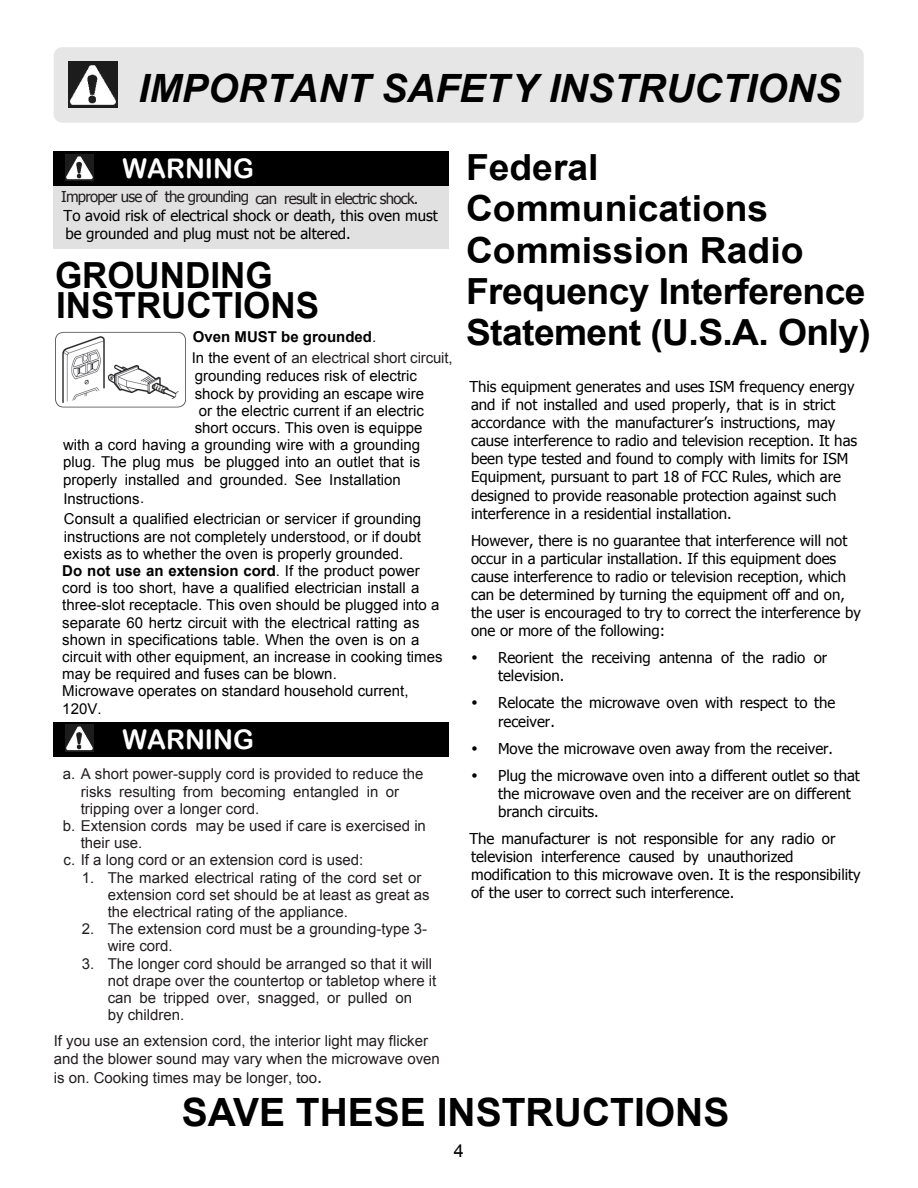
<style>
.page{position:relative;width:918px;height:1188px;background:#fff}
.page>*{position:absolute;margin:0;border:0;box-sizing:border-box;transform-origin:0 0}
.t1{font:italic 39px "Arial Bold";color:#000}
.t2{font:700 39px "Arial";color:#000}
.t3{font:700 36px/41.2px "Arial";color:#000;scale:1.04 1}
.t4{font:700 36px/30px "Arial";color:#000}
.t5{font:700 27px "Arial Rounded MT";color:#fff}
.t6{font:18px "Arial";color:#000}
.t7{font:15px/18.1px "Tahoma";color:#000}
.t8{font:15px/17.2px "Arial";color:#000}
.t9{font:15px/17.2px "Arial";color:#221e1f}
.t10{font:15px "Tahoma";letter-spacing:-.05em;color:#231f20}
.t11{font:15px "Arial";letter-spacing:-.01em;color:#231f20}
.t12{font:700 15px "Arial";color:#000}
.s1{color:#000}
.s2{font-weight:400}
.s3{font-weight:700}
.s4{font-family:"Tahoma"}
</style>
<div class="page">
<div style="left:54px;top:47px;width:810px;height:76px;background:#e6e6e6;border-radius:8px"></div>
<img style="left:68px;top:62px;width:49px;height:46px">
<div style="left:54px;top:186px;width:395px;height:63px;background:#e1e1e1"></div>
<div style="left:54px;top:152px;width:395px;height:34px;background:#000"></div>
<img style="left:65px;top:154px;width:28px;height:27px">
<div style="left:54px;top:722px;width:395px;height:35px;background:#000"></div>
<img style="left:65px;top:725px;width:28px;height:27px">
<img style="left:55px;top:332px;width:130px;height:75px">
<h1 class="t1" style="left:139px;top:74px;width:704px">IMPORTANT SAFETY INSTRUCTIONS</h1>
<h3 class="t5" style="left:123px;top:158px;width:133px">WARNING</h3>
<p class="t10" style="left:61px;top:191px;width:359px">Improper use of the grounding can result in electric shock.</p>
<p class="t7" style="left:64px;top:208px;width:376px">To avoid risk of electrical shock or death, this oven must be grounded and plug must not be altered.</p>
<h2 class="t4" style="left:55px;top:263px;width:265px">GROUNDING<br>INSTRUCTIONS</h2>
<p class="t11" style="left:192px;top:352px;width:262px"><span class="s1">In the event of</span> an electrical short circuit,</p>
<p class="t12" style="left:193px;top:331px;width:185px">Oven MUST be grounded<span class="s2">.</span></p>
<p class="t8" style="left:195px;top:369px;width:224px">grounding reduces risk of electric</p>
<p class="t8" style="left:195px;top:386px;width:231px">shock by providing an escape wire</p>
<p class="t8" style="left:199px;top:403px;width:227px">or the electric current if an electric</p>
<p class="t8" style="left:195px;top:421px;width:229px">short occurs. This oven is equippe</p>
<p class="t8" style="left:63px;top:438px;width:359px">with a cord having a grounding wire with a grounding</p>
<p class="t8" style="left:63px;top:455px;width:359px">plug. The plug mus be plugged into an outlet that is</p>
<p class="t8" style="left:63px;top:472px;width:339px">properly installed and grounded. See Installation</p>
<p class="t8" style="left:63px;top:491px;width:82px">Instructions.</p>
<p class="t8" style="left:62px;top:512px;width:382px">Consult a qualified electrician or servicer if grounding instructions are not completely understood, or if doubt exists as to whether the oven is properly grounded.<br><span class="s3">Do not use an extension cord</span>. If the product power cord is too short, have a qualified electrician install a three-slot receptacle. This oven should be plugged into a separate 60 hertz circuit with the electrical ratting as shown in specifications table. When the oven is on a circuit with other equipment, an increase in cooking times may be required and fuses can be blown.<br>Microwave operates on standard household current, 120V.</p>
<h3 class="t5" style="left:123px;top:729px;width:133px">WARNING</h3>
<p class="t9" style="left:63px;top:767px;width:362px">a. A short power-supply cord is provided to reduce the</p>
<p class="t9" style="left:81px;top:784px;width:320px">risks resulting from becoming entangled in or</p>
<p class="t9" style="left:81px;top:801px;width:180px">tripping over a longer cord.</p>
<p class="t9" style="left:63px;top:819px;width:365px">b. Extension cords may be used if care is exercised in</p>
<p class="t9" style="left:81px;top:836px;width:63px">their use.</p>
<p class="t9" style="left:108px;top:870px;width:324px;text-indent:-26px">1. The marked electrical rating of the cord set or extension cord set should be at least as great as the electrical rating of the appliance.</p>
<p class="t9" style="left:108px;top:922px;width:321px;text-indent:-26px">2. The extension cord must be a grounding-type 3- wire cord.</p>
<p class="t9" style="left:108px;top:956px;width:330px;text-indent:-26px">3. The longer cord should be arranged so that it will not drape over the countertop or tabletop where it can be tripped over, snagged, or pulled on</p>
<p class="t9" style="left:54px;top:1034px;width:388px;line-height:17.7px">If you use an extension cord, the interior light may flicker and the blower sound may vary when the microwave oven</p>
<p class="t9" style="left:54px;top:1071px;width:270px">is on. Cooking times may be longer, too<span class="s4">.</span></p>
<p class="t9" style="left:64px;top:853px;width:301px">c. If a long cord or an extension cord is used:</p>
<p class="t9" style="left:108px;top:1008px;width:78px">by children.</p>
<h2 class="t3" style="left:466px;top:150px;width:391px">Federal<br>Communications<br>Commission Radio<br>Frequency Interference<br>Statement (U.S.A. Only)</h2>
<p class="t7" style="left:469px;top:379px;width:389px">This equipment generates and uses ISM frequency energy and if not installed and used properly, that is in strict accordance with the manufacturer’s instructions, may cause interference to radio and television reception. It has been type tested and found to comply with limits for ISM Equipment, pursuant to part 18 of FCC Rules, which are designed to provide reasonable protection against such interference in a residential installation.</p>
<p class="t7" style="left:471px;top:532px;width:391px">However, there is no guarantee that interference will not occur in a particular installation. If this equipment does cause interference to radio or television reception, which can be determined by turning the equipment off and on, the user is encouraged to try to correct the interference by one or more of the following:</p>
<p class="t7" style="left:498px;top:650px;width:331px;text-indent:-27px">✓ Reorient the receiving antenna of the radio or television.</p>
<p class="t7" style="left:498px;top:695px;width:339px;text-indent:-27px">✓ Relocate the microwave oven with respect to the receiver.</p>
<p class="t7" style="left:471px;top:740px;width:364px">✓ Move the microwave oven away from the receiver.</p>
<p class="t7" style="left:498px;top:768px;width:363px;text-indent:-27px">✓ Plug the microwave oven into a different outlet so that the microwave oven and the receiver are on different branch circuits.</p>
<p class="t7" style="left:469px;top:831px;width:393px">The manufacturer is not responsible for any radio or television interference caused by unauthorized modification to this microwave oven. It is the responsibility of the user to correct such interference.</p>
<h1 class="t2" style="left:182px;top:1097px;width:549px">SAVE THESE INSTRUCTIONS</h1>
<p class="t6" style="left:454px;top:1139px;width:12px">4</p>
</div>
